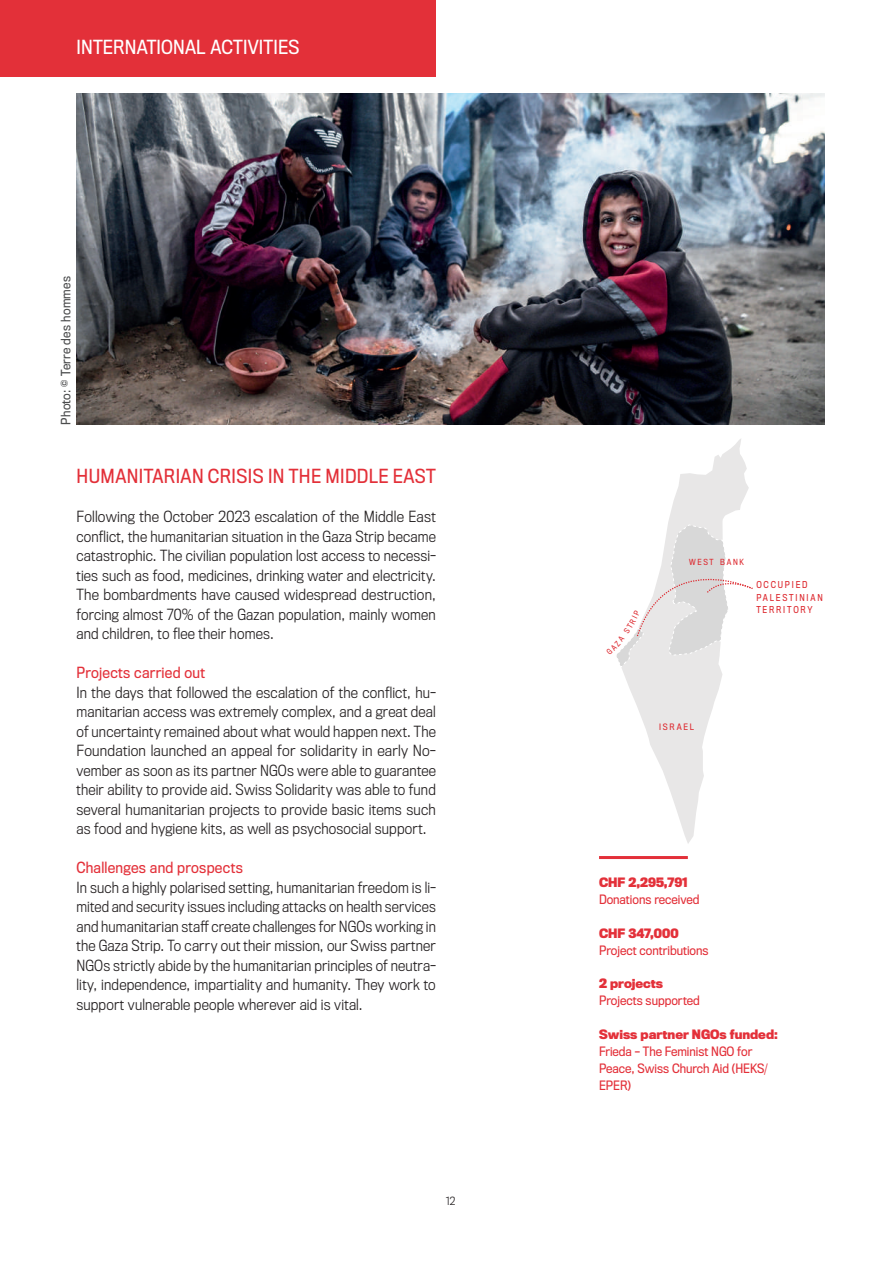
<style>
.page{position:relative;width:893px;height:1263px;background:#fff}
.page>*{position:absolute;margin:0;border:0;box-sizing:border-box;transform-origin:0 0}
.t1{font:18px "Titling Gothic FB Narrow";letter-spacing:.025em;color:#e33039}
.t2{font:18px "Titling Gothic FB Narrow";letter-spacing:.01em;color:#fff}
.t3{font:300 14.25px/19.5px "Titling Gothic FB Narrow";letter-spacing:.01em;color:#231f20;text-align:justify}
.t4{font:14.25px "Titling Gothic FB Narrow";letter-spacing:.02em;color:#e33039}
.t5{font:12px/17px "Titling Gothic FB Narrow";color:#e33039}
.t6{font:700 12px "Titling Gothic FB Narrow";color:#e33039}
.t7{font:12px "Titling Gothic FB Narrow";letter-spacing:.02em;color:#4b4c4d}
.t8{font:300 10.5px "Titling Gothic FB Narrow";color:#231f20}
.t9{font:8.85px/12.5px "Titling Gothic FB Narrow";letter-spacing:.22em;color:#dd292f;scale:.94 1}
.t10{font:8.1px "Titling Gothic FB Narrow";color:#dd292f}
.t11{font:7.8px "Titling Gothic FB Narrow";color:#dd292f}
</style>
<div class="page">
<div style="left:0;top:0;width:436px;height:77px;background:#e33039"></div>
<hr style="left:599px;top:856px;width:89px;height:3px;background:#e33039">
<img style="left:77px;top:93px;width:748px;height:331px">
<svg style="left:622px;top:439px;width:127px;height:405px"></svg>
<svg style="left:684px;top:724px;width:10px;height:6px"></svg>
<svg style="left:616px;top:524px;width:137px;height:144px"></svg>
<p class="t2" style="left:77px;top:37px;width:225px">INTERNATIONAL ACTIVITIES</p>
<p class="t7" style="left:59px;top:424px;width:150px;rotate:-90deg">Photo: © Terre des hommes</p>
<p class="t1" style="left:76px;top:466px;width:361px">HUMANITARIAN CRISIS IN THE MIDDLE EAST</p>
<p class="t3" style="left:76px;top:507px;width:361px">Following the October 2023 escalation of the Middle East conflict, the humanitarian situation in the Gaza Strip became catastrophic. The civilian population lost access to necessi&shy;ties such as food, medicines, drinking water and electricity.<br>The bombardments have caused widespread destruction, forcing almost 70% of the Gazan population, mainly women and children, to flee their homes.</p>
<p class="t4" style="left:76px;top:664px;width:130px">Projects carried out</p>
<p class="t3" style="left:76px;top:683px;width:361px">In the days that followed the escalation of the conflict, hu&shy;manitarian access was extremely complex, and a great deal of uncertainty remained about what would happen next. The Foundation launched an appeal for solidarity in early No&shy;vember as soon as its partner NGOs were able to guarantee their ability to provide aid. Swiss Solidarity was able to fund several humanitarian projects to provide basic items such as food and hygiene kits, as well as psychosocial support.</p>
<p class="t4" style="left:76px;top:859px;width:168px">Challenges and prospects</p>
<p class="t3" style="left:76px;top:878px;width:361px">In such a highly polarised setting, humanitarian freedom is li&shy;mited and security issues including attacks on health services and humanitarian staff create challenges for NGOs working in the Gaza Strip. To carry out their mission, our Swiss partner NGOs strictly abide by the humanitarian principles of neutra&shy;lity, independence, impartiality and humanity. They work to support vulnerable people wherever aid is vital.</p>
<p class="t8" style="left:446px;top:1194px;width:11px">12</p>
<p class="t11" style="left:689px;top:557px;width:38px">WEST B</p>
<p class="t9" style="left:756px;top:579px;width:72px">OCCUPIED<br>PALESTINIAN<br>TERRITORY</p>
<p class="t10" style="left:659px;top:723px;width:24px">ISRA</p>
<p class="t6" style="left:599px;top:875px;width:90px">CHF 2,295,791</p>
<p class="t5" style="left:599px;top:891px;width:102px">Donations received</p>
<p class="t6" style="left:599px;top:926px;width:81px">CHF 347,000</p>
<p class="t5" style="left:599px;top:942px;width:111px">Project contributions</p>
<p class="t6" style="left:599px;top:977px;width:66px">2 projects</p>
<p class="t5" style="left:599px;top:992px;width:102px">Projects supported</p>
<p class="t6" style="left:599px;top:1028px;width:180px">Swiss partner NGOs funded:</p>
<p class="t5" style="left:599px;top:1043px;width:170px">Frieda – The Feminist NGO for<br>Peace, Swiss Church Aid (HEKS/<br>EPER)</p>
</div>
